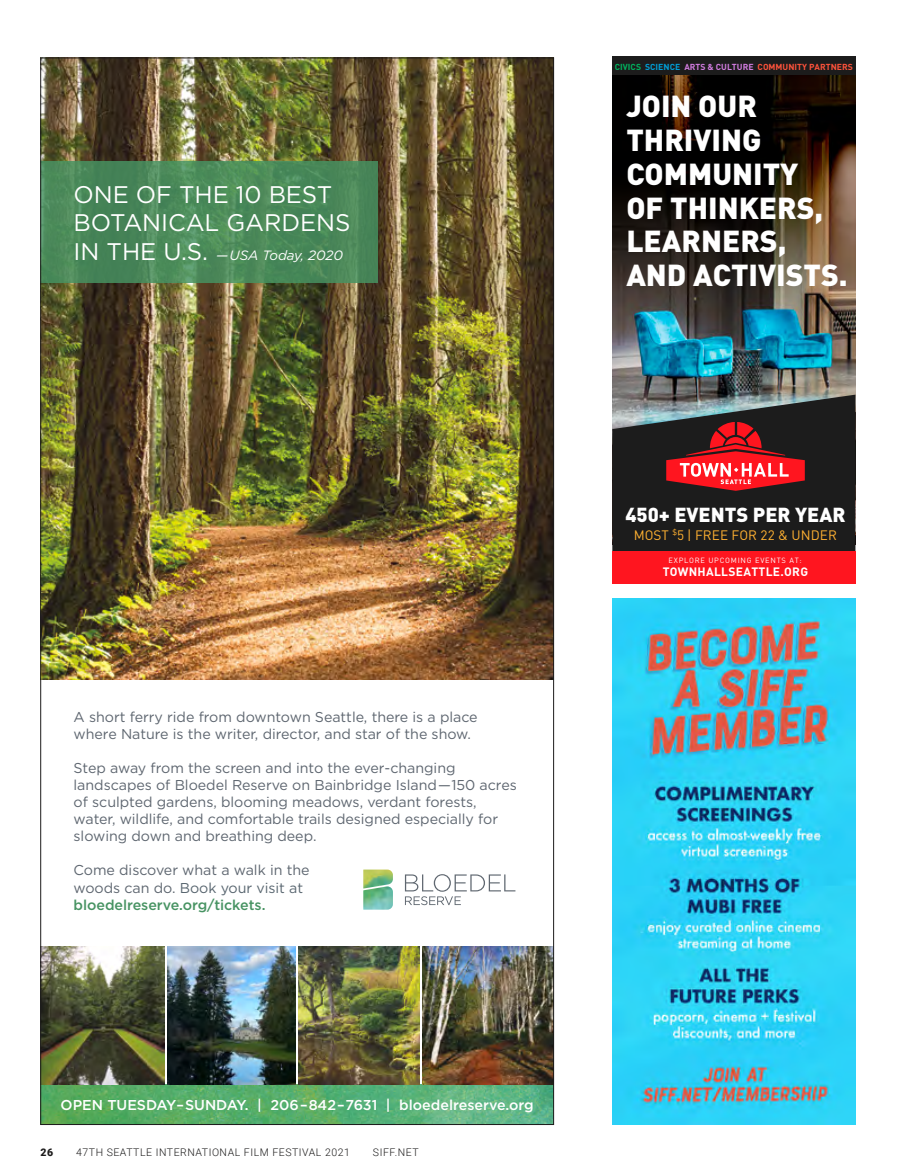
<style>
.page{position:relative;width:905px;height:1175px;background:#fff}
.page>*{position:absolute;margin:0;border:0;box-sizing:border-box;transform-origin:0 0}
.t1{font:900 30px/33.8px "DINOT";color:#fff}
.t2{font:24px/28.8px "Gotham";letter-spacing:-.005em;color:#fff}
.t3{font:900 19.95px "DINOT";color:#fff}
.t4{font:14.25px/17.1px "Gotham";letter-spacing:-.005em;color:#5e6670}
.t5{font:500 14.25px "Gotham";color:#fff}
.t6{font:italic 13.5px "Gotham";letter-spacing:-.005em;color:#fff}
.t7{font:13.5px "DINOT";letter-spacing:.005em;color:#ffb131}
.t8{font:700 12px "DINOT";letter-spacing:.025em;color:#fff}
.t9{font:300 10.5px "Roboto";letter-spacing:.05em;color:#1c1b1b}
.t10{font:900 10.5px "Roboto";color:#1c1b1b}
.t11{font:700 8.7px "DINOT";color:#ff533b}
.t12{font:7.5px "DINOT";letter-spacing:.1em;color:#fff}
.s1{font-style:normal;font-size:24px}
.s2{color:#00b45f}
.s3{color:#00a0d9}
.s4{color:#d37de1}
.s5{color:#596670}
.s6{font-weight:500;color:#479362}
</style>
<div class="page">
<img style="left:42px;top:1084px;width:510px;height:38px">
<img style="left:42px;top:60px;width:510px;height:619px">
<img style="left:167px;top:946px;width:129px;height:138px">
<img style="left:298px;top:946px;width:122px;height:138px">
<img style="left:42px;top:946px;width:122px;height:138px">
<svg style="left:42px;top:161px;width:336px;height:121px;background:#4b895a"></svg>
<img style="left:423px;top:946px;width:129px;height:138px">
<img style="left:363px;top:869px;width:30px;height:17px">
<img style="left:363px;top:886px;width:30px;height:23px">
<svg style="left:405px;top:874px;width:110px;height:31px"></svg>
<img style="left:612px;top:75px;width:243px;height:319px">
<svg style="left:612px;top:394px;width:243px;height:157px;background:#2d2f30"></svg>
<div style="left:612px;top:551px;width:243px;height:32px;background:#ff151f"></div>
<svg style="left:666px;top:422px;width:138px;height:69px;background:#96292d"></svg>
<div style="left:612px;top:57px;width:243px;height:18px;background:#1c1c1c"></div>
<img style="left:612px;top:598px;width:243px;height:526px">
<h2 class="t2" style="left:74px;top:179px;width:278px">ONE OF THE 10 BEST<br>BOTANICAL GARDENS</h2>
<p class="t6" style="left:74px;top:247px;width:271px"><span class="s1">IN THE U.S.</span> —USA Today, 2020</p>
<p class="t11" style="left:615px;top:60px;width:239px"><span class="s2">CIVICS</span> <span class="s3">SCIENCE</span> <span class="s4">ARTS &amp; CULTURE</span> COMMUNITY PARTNERS</p>
<h1 class="t1" style="left:626px;top:88px;width:223px">JOIN OUR<br>THRIVING<br>COMMUNITY<br>OF THINKERS,<br>LEARNERS,<br>AND ACTIVISTS.</h1>
<p class="t4" style="left:74px;top:707px;width:405px">A short ferry ride from downtown Seattle, there is a place where Nature is the writer, director, and star of the show.</p>
<p class="t4" style="left:74px;top:759px;width:445px">Step away from the screen and into the ever-changing landscapes of Bloedel Reserve on Bainbridge Island—150 acres of sculpted gardens, blooming meadows, verdant forests, water, wildlife, and comfortable trails designed especially for slowing down and breathing deep.</p>
<p class="t4" style="left:74px;top:861px;width:237px">Come discover what a walk in the woods can do. <span class="s5">Book your visit at </span><span class="s6">bloedelreserve.org/tickets.</span></p>
<p class="t5" style="left:61px;top:1095px;width:474px">OPEN TUESDAY–SUNDAY. | 206–842–7631 | bloedelreserve.org</p>
<p class="t10" style="left:40px;top:1145px;width:14px">26</p>
<p class="t9" style="left:76px;top:1145px;width:275px">47TH SEATTLE INTERNATIONAL FILM FESTIVAL 2021</p>
<p class="t9" style="left:373px;top:1145px;width:47px">SIFF.NET</p>
<h3 class="t3" style="left:625px;top:501px;width:222px">450+ EVENTS PER YEAR</h3>
<p class="t7" style="left:633px;top:526px;width:205px">MOST <sup>$</sup>5 | FREE FOR 22 &amp; UNDER</p>
<p class="t12" style="left:668px;top:555px;width:135px">EXPLORE UPCOMING EVENTS AT:</p>
<p class="t8" style="left:662px;top:564px;width:147px">TOWNHALLSEATTLE.ORG</p>
</div>
